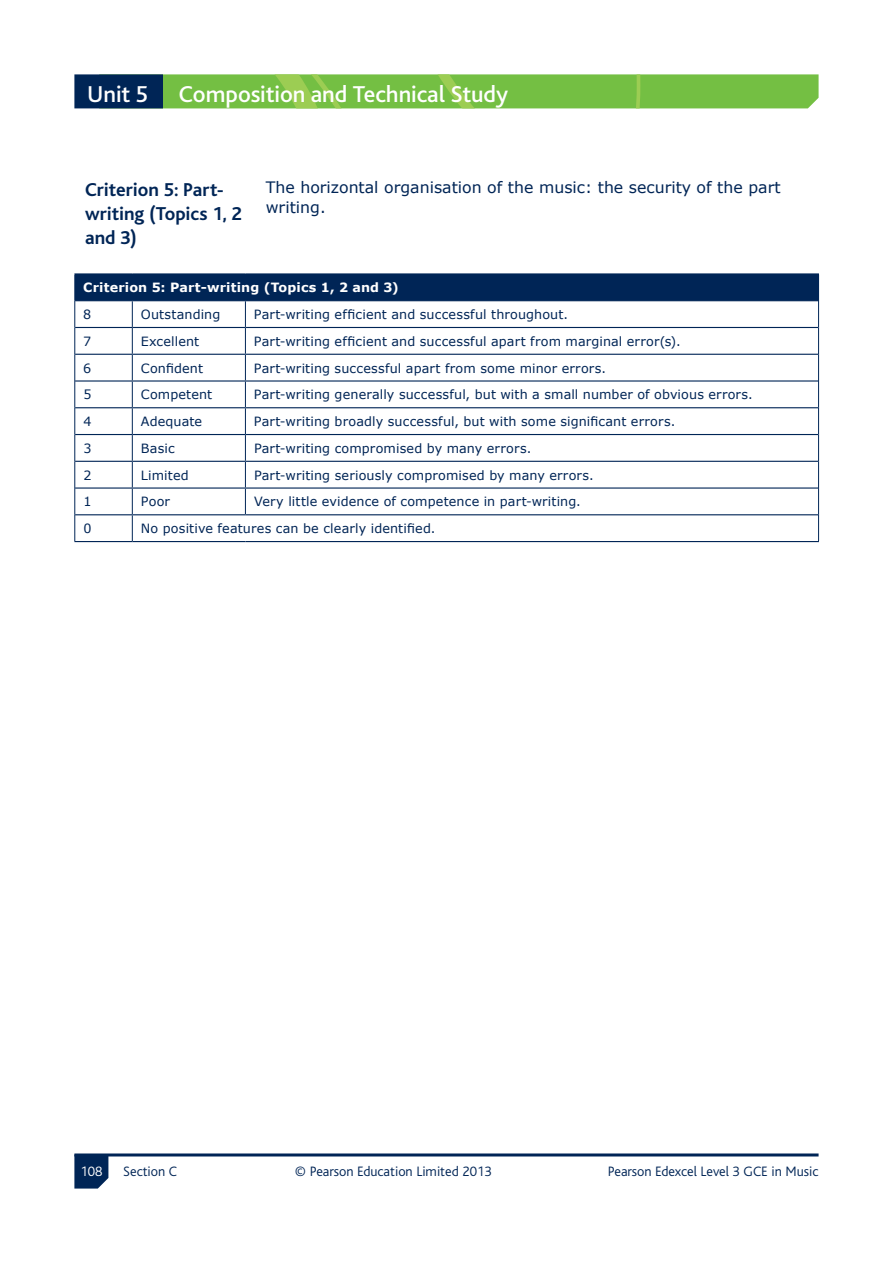
<style>
.page{position:relative;width:893px;height:1263px;background:#fff}
.page>*{position:absolute;margin:0;border:0;box-sizing:border-box;transform-origin:0 0}
.t1{font:500 24px "Bliss 2";letter-spacing:-.005em;color:#fff}
.t2{font:700 19.5px/24px "Bliss";letter-spacing:-.005em;color:#002556}
.t3{font:15.75px/20.2px "Verdana";color:#002556}
.t4{font:300 14.25px "Bliss";color:#002556}
.t5{font:300 14.25px "Bliss";color:#fff}
.t6{font:12.75px "Verdana";letter-spacing:.01em;color:#002556}
.t7{font:700 12.75px "Verdana";letter-spacing:.01em;color:#fff}
</style>
<div class="page">
<hr style="left:74px;top:1153px;width:745px;height:3px;background:#002556">
<svg style="left:74px;top:1154px;width:34px;height:34px"></svg>
<svg style="left:163px;top:74px;width:656px;height:34px;background:#78c046"></svg>
<div style="left:74px;top:74px;width:89px;height:34px;background:#002556"></div>
<div style="left:75px;top:274px;width:744px;height:27px;background:#002556"></div>
<svg style="left:75px;top:301px;width:743px;height:240px"></svg>
<hr style="left:74px;top:273px;width:58px;height:1px;background:#002556">
<hr style="left:132px;top:273px;width:113px;height:1px;background:#002556">
<hr style="left:245px;top:273px;width:574px;height:1px;background:#002556">
<hr style="left:75px;top:327px;width:57px;height:1px;background:#002556">
<hr style="left:132px;top:327px;width:113px;height:1px;background:#002556">
<hr style="left:245px;top:327px;width:573px;height:1px;background:#002556">
<hr style="left:75px;top:354px;width:57px;height:1px;background:#002556">
<hr style="left:132px;top:354px;width:113px;height:1px;background:#002556">
<hr style="left:245px;top:354px;width:573px;height:1px;background:#002556">
<hr style="left:75px;top:380px;width:57px;height:2px;background:#002556">
<hr style="left:132px;top:380px;width:113px;height:2px;background:#002556">
<hr style="left:245px;top:380px;width:573px;height:2px;background:#002556">
<hr style="left:75px;top:407px;width:57px;height:1px;background:#002556">
<hr style="left:132px;top:407px;width:113px;height:1px;background:#002556">
<hr style="left:245px;top:407px;width:573px;height:1px;background:#002556">
<hr style="left:75px;top:434px;width:57px;height:1px;background:#002556">
<hr style="left:132px;top:434px;width:113px;height:1px;background:#002556">
<hr style="left:245px;top:434px;width:573px;height:1px;background:#002556">
<hr style="left:75px;top:461px;width:57px;height:1px;background:#002556">
<hr style="left:132px;top:461px;width:113px;height:1px;background:#002556">
<hr style="left:245px;top:461px;width:573px;height:1px;background:#002556">
<svg style="left:245px;top:301px;width:1px;height:213px"></svg>
<hr style="left:75px;top:487px;width:57px;height:2px;background:#002556">
<hr style="left:132px;top:487px;width:113px;height:2px;background:#002556">
<hr style="left:245px;top:487px;width:573px;height:2px;background:#002556">
<svg style="left:132px;top:301px;width:1px;height:240px"></svg>
<svg style="left:818px;top:301px;width:1px;height:240px"></svg>
<svg style="left:74px;top:274px;width:1px;height:267px"></svg>
<hr style="left:75px;top:514px;width:57px;height:1px;background:#002556">
<hr style="left:132px;top:514px;width:113px;height:1px;background:#002556">
<hr style="left:245px;top:514px;width:573px;height:1px;background:#002556">
<hr style="left:74px;top:541px;width:58px;height:1px;background:#002556">
<hr style="left:132px;top:541px;width:113px;height:1px;background:#002556">
<hr style="left:245px;top:541px;width:574px;height:1px;background:#002556">
<h1 class="t1" style="left:87px;top:80px;width:63px">Unit 5</h1>
<h1 class="t1" style="left:179px;top:80px;width:331px">Composition and Technical Study</h1>
<h2 class="t2" style="left:85px;top:178px;width:159px">Criterion 5: Part&shy;writing (Topics 1, 2 and 3)</h2>
<p class="t3" style="left:266px;top:176px;width:516px">The horizontal organisation of the music: the security of the part writing.</p>
<p class="t7" style="left:83px;top:279px;width:317px">Criterion 5: Part-writing (Topics 1, 2 and 3)</p>
<p class="t6" style="left:83px;top:306px;width:10px">8</p>
<p class="t6" style="left:141px;top:306px;width:81px">Outstanding</p>
<p class="t6" style="left:254px;top:306px;width:316px">Part-writing efficient and successful throughout.</p>
<p class="t6" style="left:83px;top:333px;width:10px">7</p>
<p class="t6" style="left:141px;top:333px;width:60px">Excellent</p>
<p class="t6" style="left:254px;top:333px;width:428px">Part-writing efficient and successful apart from marginal error(s).</p>
<p class="t6" style="left:83px;top:360px;width:10px">6</p>
<p class="t6" style="left:141px;top:360px;width:64px">Confident</p>
<p class="t6" style="left:254px;top:360px;width:354px">Part-writing successful apart from some minor errors.</p>
<p class="t6" style="left:83px;top:386px;width:10px">5</p>
<p class="t6" style="left:141px;top:386px;width:73px">Competent</p>
<p class="t6" style="left:254px;top:386px;width:500px">Part-writing generally successful, but with a small number of obvious errors.</p>
<p class="t6" style="left:83px;top:413px;width:10px">4</p>
<p class="t6" style="left:141px;top:413px;width:63px">Adequate</p>
<p class="t6" style="left:254px;top:413px;width:423px">Part-writing broadly successful, but with some significant errors.</p>
<p class="t6" style="left:83px;top:440px;width:10px">3</p>
<p class="t6" style="left:141px;top:440px;width:35px">Basic</p>
<p class="t6" style="left:254px;top:440px;width:279px">Part-writing compromised by many errors.</p>
<p class="t6" style="left:83px;top:467px;width:10px">2</p>
<p class="t6" style="left:141px;top:467px;width:49px">Limited</p>
<p class="t6" style="left:254px;top:467px;width:341px">Part-writing seriously compromised by many errors.</p>
<p class="t6" style="left:83px;top:494px;width:10px">1</p>
<p class="t6" style="left:141px;top:494px;width:31px">Poor</p>
<p class="t6" style="left:254px;top:494px;width:328px">Very little evidence of competence in part-writing.</p>
<p class="t6" style="left:83px;top:520px;width:10px">0</p>
<p class="t6" style="left:141px;top:520px;width:296px">No positive features can be clearly identified.</p>
<p class="t5" style="left:80px;top:1164px;width:24px">108</p>
<p class="t4" style="left:123px;top:1164px;width:55px">Section C</p>
<p class="t4" style="left:295px;top:1164px;width:198px">© Pearson Education Limited 2013</p>
<p class="t4" style="left:608px;top:1164px;width:212px">Pearson Edexcel Level 3 GCE in Music</p>
</div>
